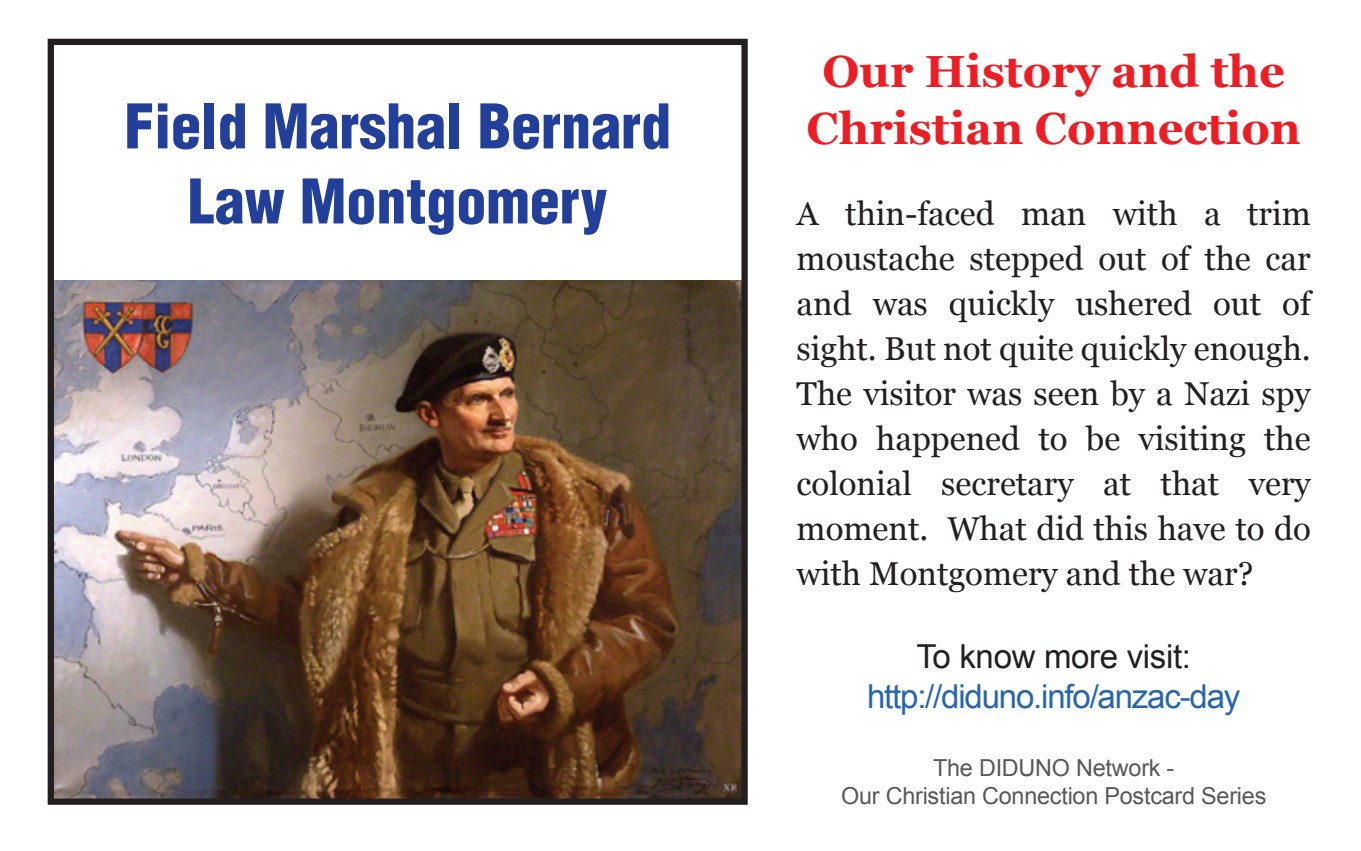
<style>
.page{position:relative;width:1361px;height:851px;background:#fff}
.page>*{position:absolute;margin:0;border:0;box-sizing:border-box;transform-origin:0 0}
.t1{font:900 condensed 60px/75px "Helvetica LT Std";color:#223f99;text-align:center}
.t2{font:700 45px/57px "Georgia";color:#ee1d23;text-align:center}
.t3{font:33px/45px "Georgia";color:#231f20;text-align:justify}
.t4{font:33px "Arial";letter-spacing:-.035em;color:#2865b1}
.t5{font:33px "Arial";letter-spacing:-.01em;color:#231f20}
.t6{font:23.4px/28.2px "Arial";letter-spacing:-.01em;color:#57585a;text-align:center}
</style>
<div class="page">
<img style="left:55px;top:280px;width:686px;height:517px">
<div style="left:48px;top:39px;width:700px;height:765px;border:6px solid #231f20"></div>
<h1 class="t1" style="left:124px;top:93px;width:548px">Field Marshal Bernard<br>Law Montgomery</h1>
<h2 class="t2" style="left:806px;top:43px;width:496px">Our History and the<br>Christian Connection</h2>
<p class="t3" style="left:796px;top:191px;width:516px">A thin-faced man with a trim moustache stepped out of the car and was quickly ushered out of sight. But not quite quickly enough.<br>The visitor was seen by a Nazi spy who happened to be visiting the colonial secretary at that very moment. What did this have to do with Montgomery and the war?</p>
<p class="t5" style="left:916px;top:638px;width:276px">To know more visit:</p>
<p class="t4" style="left:867px;top:678px;width:375px">http://diduno.info/anzac-day</p>
<p class="t6" style="left:841px;top:753px;width:427px">The DIDUNO Network -<br>Our Christian Connection Postcard Series</p>
</div>
